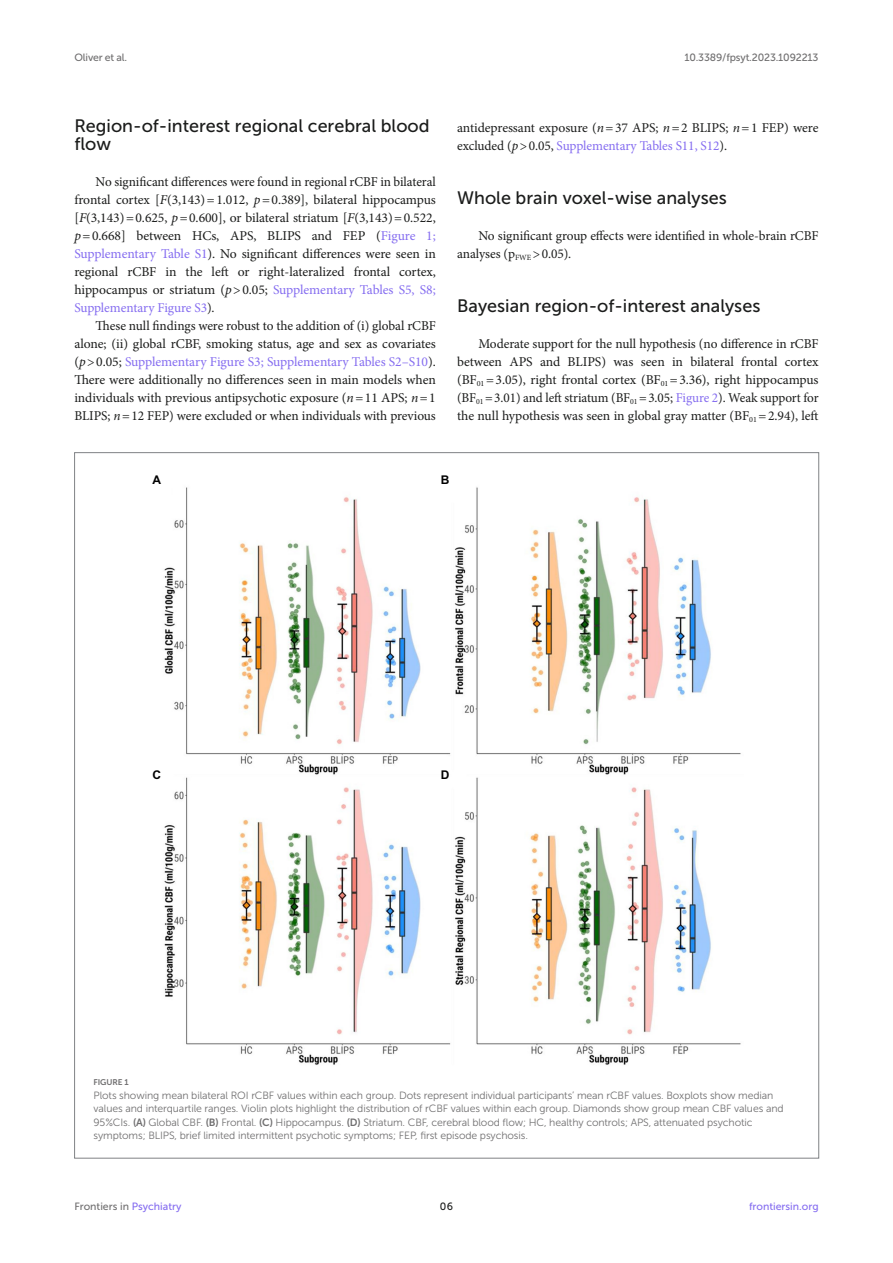
<style>
.page{position:relative;width:893px;height:1263px;background:#fff}
.page>*{position:absolute;margin:0;border:0;box-sizing:border-box;transform-origin:0 0}
.HEAD_2{font:18px/18px "Museo Sans 500";color:#1b1c1b}
.TEXT_FLUSH{font:13.5px/18px "Minion Pro";letter-spacing:-.005em;color:#1b1c1b;text-align:justify}
.TEXT{font:13.5px/18px "Minion Pro";letter-spacing:-.005em;color:#1b1c1b;text-align:justify}
.t1{font:700 12px "Arial";color:#000}
.FIG_LEG{font:10.5px/13.5px "Museo Sans 300";letter-spacing:-.01em;color:#706f70}
.t2{font:10.5px "Museo Sans 500";letter-spacing:-.015em;color:#706f70}
.t3{font:10.5px "Museo Sans 500";color:#856df0}
.t4{font:10.5px "Museo Sans 500";color:#1b1c1b}
.FIG_HD{font:8.25px "Museo Sans 700";letter-spacing:-.01em;color:#706f70}
.s1{font-style:italic}
.s2{color:#856df0}
.s3{font-family:"Museo Sans 700"}
</style>
<div class="page">
<img style="left:164px;top:487px;width:577px;height:578px">
<p class="t2" style="left:74px;top:51px;width:54px">Oliver et al.</p>
<p class="t2" style="left:684px;top:51px;width:136px">10.3389/fpsyt.2023.1092213</p>
<p class="HEAD_2" style="left:74px;top:117px;width:357px">Region-of-interest regional cerebral blood flow</p>
<p class="TEXT_FLUSH" style="left:74px;top:173px;width:363px;text-indent:21px">No significant differences were found in regional rCBF in bilateral frontal cortex [<span class="s1">F</span>(3,143)=1.012, <span class="s1">p</span>=0.389], bilateral hippocampus [<span class="s1">F</span>(3,143)=0.625, <span class="s1">p</span>=0.600], or bilateral striatum [<span class="s1">F</span>(3,143)=0.522, <span class="s1">p</span>=0.668] between HCs, APS, BLIPS and FEP (<span class="s2">Figure 1; Supplementary Table S1</span>). No significant differences were seen in regional rCBF in the left or right-lateralized frontal cortex, hippocampus or striatum (<span class="s1">p</span>&gt;0.05; <span class="s2">Supplementary Tables S5, S8; Supplementary Figure S3</span>).</p>
<p class="TEXT" style="left:74px;top:317px;width:363px;text-indent:21px">These null findings were robust to the addition of (i) global rCBF alone; (ii) global rCBF, smoking status, age and sex as covariates (<span class="s1">p</span>&gt;0.05; <span class="s2">Supplementary Figure S3; Supplementary Tables S2–S10</span>).<br>There were additionally no differences seen in main models when individuals with previous antipsychotic exposure (<span class="s1">n</span>=11 APS; <span class="s1">n</span>=1<br>BLIPS; <span class="s1">n</span>=12 FEP) were excluded or when individuals with previous</p>
<p class="TEXT" style="left:457px;top:119px;width:363px">antidepressant exposure (<span class="s1">n</span>=37 APS; <span class="s1">n</span>=2 BLIPS; <span class="s1">n</span>=1 FEP) were excluded (<span class="s1">p</span>&gt;0.05, <span class="s2">Supplementary Tables S11, S12</span>).</p>
<p class="HEAD_2" style="left:457px;top:189px;width:271px">Whole brain voxel-wise analyses</p>
<p class="TEXT_FLUSH" style="left:457px;top:227px;width:363px;text-indent:21px">No significant group effects were identified in whole-brain rCBF analyses (p<sub>FWE</sub> &gt;0.05).</p>
<p class="HEAD_2" style="left:457px;top:297px;width:305px">Bayesian region-of-interest analyses</p>
<p class="TEXT_FLUSH" style="left:457px;top:335px;width:363px;text-indent:21px">Moderate support for the null hypothesis (no difference in rCBF between APS and BLIPS) was seen in bilateral frontal cortex (BF<sub>01</sub> =3.05), right frontal cortex (BF<sub>01</sub> =3.36), right hippocampus (BF<sub>01</sub> =3.01) and left striatum (BF<sub>01</sub> =3.05; <span class="s2">Figure 2</span>). Weak support for the null hypothesis was seen in global gray matter (BF<sub>01</sub> =2.94), left</p>
<p class="t1" style="left:152px;top:471px;width:10px">A</p>
<p class="t1" style="left:441px;top:471px;width:10px">B</p>
<p class="t1" style="left:152px;top:766px;width:10px">C</p>
<p class="t1" style="left:441px;top:766px;width:10px">D</p>
<p class="FIG_HD" style="left:94px;top:1078px;width:37px">FIGURE 1</p>
<p class="FIG_LEG" style="left:94px;top:1088px;width:692px">Plots showing mean bilateral ROI rCBF values within each group. Dots represent individual participants’ mean rCBF values. Boxplots show median values and interquartile ranges. Violin plots highlight the distribution of rCBF values within each group. Diamonds show group mean CBF values and 95%CIs. <span class="s3">(A)</span> Global CBF. <span class="s3">(B)</span> Frontal. <span class="s3">(C)</span> Hippocampus. <span class="s3">(D)</span> Striatum. CBF, cerebral blood flow; HC, healthy controls; APS, attenuated psychotic symptoms; BLIPS, brief limited intermittent psychotic symptoms; FEP, first episode psychosis.</p>
<p class="t2" style="left:74px;top:1200px;width:109px">Frontiers in <span class="s2">Psychiatry</span></p>
<p class="t4" style="left:440px;top:1200px;width:15px">06</p>
<p class="t3" style="left:749px;top:1200px;width:71px">frontiersin.org</p>
</div>
